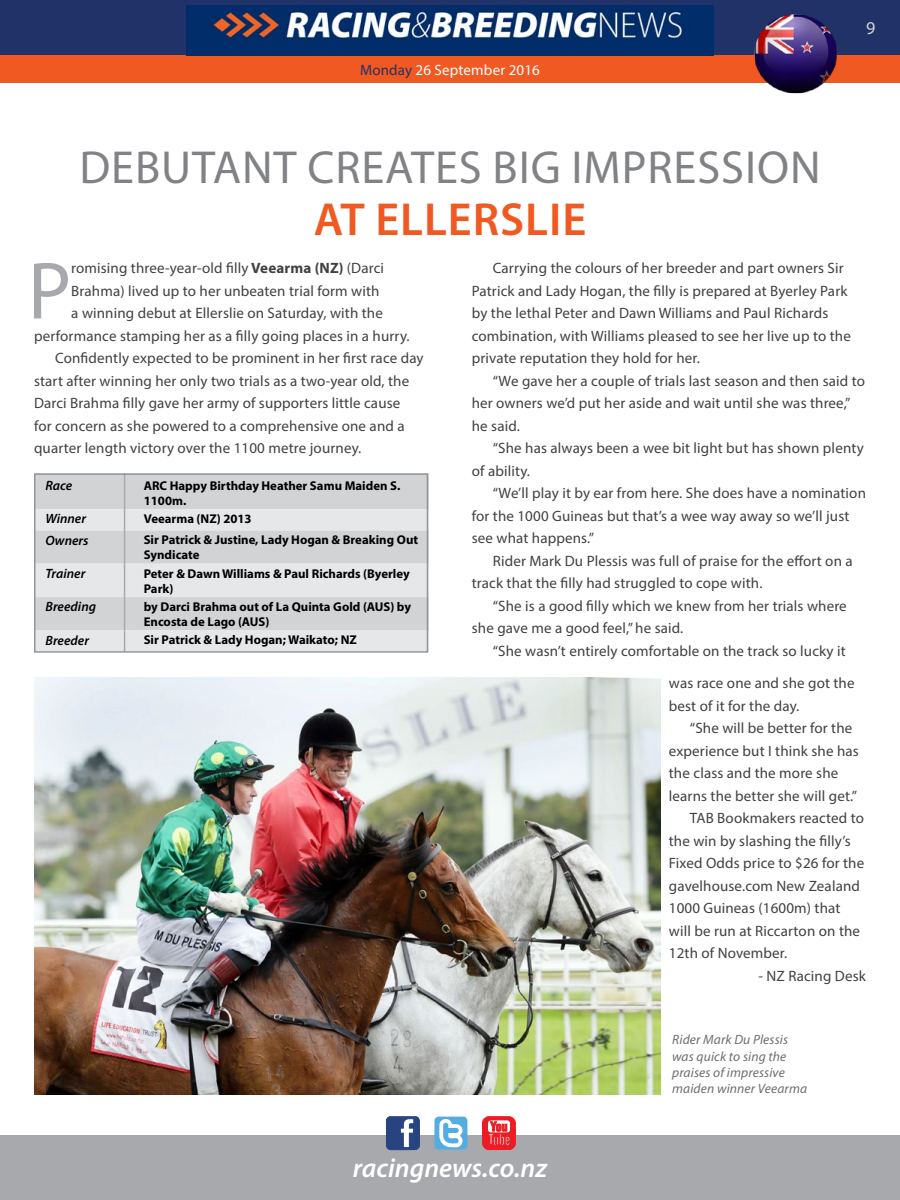
<style>
.page{position:relative;width:900px;height:1200px;background:#fff}
.page>*{position:absolute;margin:0;border:0;box-sizing:border-box;transform-origin:0 0}
.t1{font:81.75px "Myriad Pro";color:#a7a9ac}
.t2{font:46.5px "Myriad Pro";letter-spacing:.02em;color:#808285}
.t3{font:600 46.5px "Myriad Pro";letter-spacing:.02em;color:#f15922}
.t4{font:italic 600 27px "Myriad Pro";color:#fff}
.t5{font:18px "Myriad Pro";color:#d1d4d4}
.t6{font:15px/22.5px "Myriad Pro";letter-spacing:.01em;color:#414042}
.t7{font:15px "Myriad Pro";letter-spacing:.01em;color:#fff}
.t8{font:italic 13.5px/16.2px "Myriad Pro";letter-spacing:.01em;color:#6d6e71}
.t9{font:italic 600 13.5px "Myriad Pro";color:#000}
.t10{font:700 12.75px/15.3px "Myriad Pro";color:#000}
.s1{color:#203267}
.s2{font-weight:700}
</style>
<div class="page">
<div style="left:0;top:0;width:900px;height:64px;background:#203267"></div>
<div style="left:0;top:1136px;width:900px;height:64px;background:#a7a9ac"></div>
<svg style="left:386px;top:1117px;width:34px;height:33px"></svg>
<svg style="left:434px;top:1117px;width:33px;height:33px"></svg>
<svg style="left:482px;top:1116px;width:34px;height:34px"></svg>
<div style="left:0;top:56px;width:900px;height:27px;background:#f15922"></div>
<img style="left:187px;top:5px;width:526px;height:50px">
<img style="left:34px;top:677px;width:626px;height:418px">
<img style="left:752px;top:14px;width:88px;height:80px">
<div style="left:37px;top:473px;width:392px;height:36px;background:#d1d3d4"></div>
<svg style="left:37px;top:509px;width:392px;height:143px;background:#dcddde"></svg>
<hr style="left:124px;top:473px;width:1px;height:36px;background:#a7a9ac">
<svg style="left:124px;top:509px;width:1px;height:21px"></svg>
<hr style="left:124px;top:530px;width:1px;height:34px;background:#a7a9ac">
<hr style="left:124px;top:564px;width:1px;height:33px;background:#a7a9ac">
<hr style="left:124px;top:597px;width:1px;height:33px;background:#a7a9ac">
<svg style="left:124px;top:630px;width:1px;height:20px"></svg>
<div style="left:34px;top:473px;width:394px;height:180px;border:2px solid #939598"></div>
<p class="t7" style="left:360px;top:61px;width:181px"><span class="s1">Monday</span> 26 September 2016</p>
<h2 class="t2" style="left:79px;top:139px;width:736px">Debutant creates big impression</h2>
<h2 class="t3" style="left:314px;top:190px;width:274px">AT ELLERSLIE</h2>
<p class="t5" style="left:866px;top:17px;width:11px">9</p>
<h1 class="t1" style="left:28px;top:241px;width:35px">P</h1>
<p class="t6" style="left:71px;top:257px;width:314px">romising three-year-old filly <span class="s2">Veearma (NZ)</span> (Darci</p>
<p class="t6" style="left:71px;top:279px;width:310px">Brahma) lived up to her unbeaten trial form with</p>
<p class="t6" style="left:71px;top:302px;width:313px">a winning debut at Ellerslie on Saturday, with the</p>
<p class="t6" style="left:34px;top:324px;width:377px">performance stamping her as a filly going places in a hurry.</p>
<p class="t6" style="left:55px;top:347px;width:370px">Confidently expected to be prominent in her first race day</p>
<p class="t6" style="left:34px;top:369px;width:377px">start after winning her only two trials as a two-year old, the</p>
<p class="t6" style="left:34px;top:392px;width:368px">Darci Brahma filly gave her army of supporters little cause</p>
<p class="t6" style="left:34px;top:414px;width:372px">for concern as she powered to a comprehensive one and a</p>
<p class="t6" style="left:34px;top:437px;width:329px">quarter length victory over the 1100 metre journey.</p>
<p class="t9" style="left:46px;top:477px;width:28px">Race</p>
<p class="t10" style="left:144px;top:477px;width:258px">ARC Happy Birthday Heather Samu Maiden S.<br>1100m.</p>
<p class="t9" style="left:46px;top:510px;width:42px">Winner</p>
<p class="t10" style="left:144px;top:511px;width:109px">Veearma (NZ) 2013</p>
<p class="t9" style="left:46px;top:532px;width:45px">Owners</p>
<p class="t10" style="left:144px;top:532px;width:276px">Sir Patrick &amp; Justine, Lady Hogan &amp; Breaking Out<br>Syndicate</p>
<p class="t9" style="left:46px;top:565px;width:41px">Trainer</p>
<p class="t10" style="left:144px;top:565px;width:268px">Peter &amp; Dawn Williams &amp; Paul Richards (Byerley<br>Park)</p>
<p class="t9" style="left:46px;top:598px;width:52px">Breeding</p>
<p class="t10" style="left:144px;top:599px;width:269px">by Darci Brahma out of La Quinta Gold (AUS) by<br>Encosta de Lago (AUS)</p>
<p class="t9" style="left:46px;top:632px;width:45px">Breeder</p>
<p class="t10" style="left:144px;top:632px;width:215px">Sir Patrick &amp; Lady Hogan; Waikato; NZ</p>
<p class="t6" style="left:472px;top:257px;width:381px;text-indent:21px">Carrying the colours of her breeder and part owners Sir Patrick and Lady Hogan, the filly is prepared at Byerley Park by the lethal Peter and Dawn Williams and Paul Richards combination, with Williams pleased to see her live up to the private reputation they hold for her.</p>
<p class="t6" style="left:472px;top:369px;width:395px;text-indent:21px">“We gave her a couple of trials last season and then said to her owners we’d put her aside and wait until she was three,” he said.</p>
<p class="t6" style="left:472px;top:437px;width:393px;text-indent:21px">“She has always been a wee bit light but has shown plenty of ability.</p>
<p class="t6" style="left:472px;top:482px;width:396px;text-indent:21px">“We’ll play it by ear from here. She does have a nomination for the 1000 Guineas but that’s a wee way away so we’ll just see what happens.”</p>
<p class="t6" style="left:472px;top:549px;width:382px;text-indent:21px">Rider Mark Du Plessis was full of praise for the effort on a track that the filly had struggled to cope with.</p>
<p class="t6" style="left:472px;top:594px;width:377px;text-indent:21px">“She is a good filly which we knew from her trials where she gave me a good feel,” he said.</p>
<p class="t6" style="left:493px;top:639px;width:355px">“She wasn’t entirely comfortable on the track so lucky it</p>
<p class="t6" style="left:669px;top:672px;width:187px">was race one and she got the best of it for the day.</p>
<p class="t6" style="left:690px;top:717px;width:164px">“She will be better for the</p>
<p class="t6" style="left:669px;top:739px;width:191px">experience but I think she has</p>
<p class="t6" style="left:669px;top:762px;width:171px">the class and the more she</p>
<p class="t6" style="left:669px;top:784px;width:190px">learns the better she will get.”</p>
<p class="t6" style="left:690px;top:807px;width:176px">TAB Bookmakers reacted to</p>
<p class="t6" style="left:669px;top:829px;width:183px">the win by slashing the filly’s</p>
<p class="t6" style="left:669px;top:852px;width:197px">Fixed Odds price to $26 for the</p>
<p class="t6" style="left:669px;top:874px;width:193px">gavelhouse.com New Zealand</p>
<p class="t6" style="left:669px;top:897px;width:173px">1000 Guineas (1600m) that</p>
<p class="t6" style="left:669px;top:919px;width:193px">will be run at Riccarton on the</p>
<p class="t6" style="left:669px;top:942px;width:120px">12th of November.</p>
<p class="t6" style="left:758px;top:964px;width:109px">- NZ Racing Desk</p>
<p class="t8" style="left:672px;top:1032px;width:136px">Rider Mark Du Plessis was quick to sing the praises of impressive maiden winner Veearma</p>
<h3 class="t4" style="left:353px;top:1150px;width:196px">racingnews.co.nz</h3>
</div>
